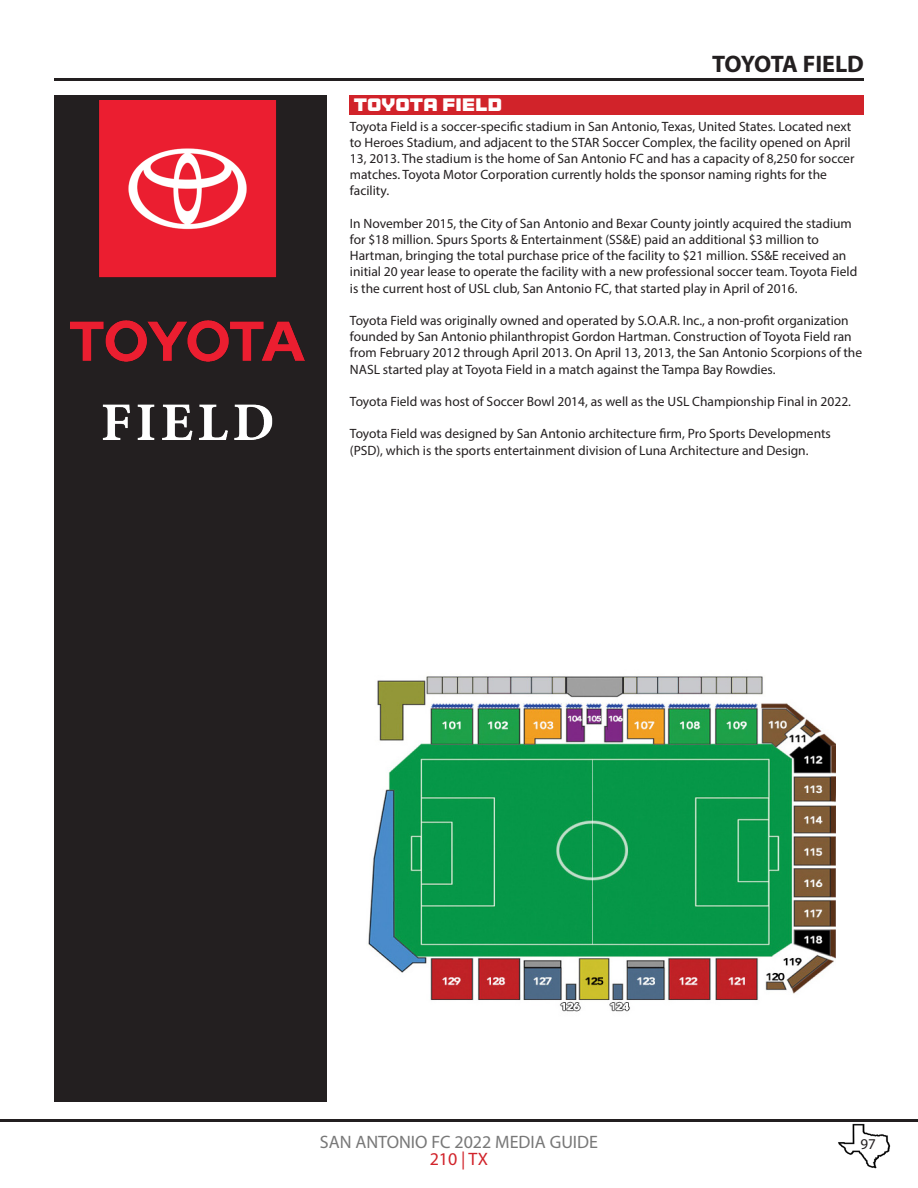
<style>
.page{position:relative;width:918px;height:1188px;background:#fff}
.page>*{position:absolute;margin:0;border:0;box-sizing:border-box;transform-origin:0 0}
.t1{font:700 24px "Myriad Pro";letter-spacing:-.03em;color:#231f20}
.t2{font:18px "Myriad Pro";color:#787878}
.t3{font:800 18px "Sporty Pro";color:#fff}
.t4{font:18px "Myriad Pro";color:#d1232a}
.t5{font:15px "Myriad Pro";color:#231f20}
.t6{font:13.5px/16.2px "Myriad Pro";color:#231f20}
</style>
<div class="page">
<hr style="left:0;top:1119px;width:918px;height:3px;background:#231f20">
<img style="left:838px;top:1123px;width:53px;height:46px">
<hr style="left:54px;top:78px;width:810px;height:3px;background:#231f20">
<div style="left:54px;top:95px;width:272px;height:1007px;background:#231f20"></div>
<img style="left:70px;top:100px;width:235px;height:339px">
<img style="left:368px;top:676px;width:468px;height:336px">
<div style="left:350px;top:95px;width:514px;height:20px;background:#d1232a"></div>
<p class="t3" style="left:354px;top:92px;width:150px">TOYOTA FIELD</p>
<p class="t1" style="left:712px;top:48px;width:153px">TOYOTA FIELD</p>
<p class="t6" style="left:350px;top:118px;width:506px">Toyota Field is a soccer-specific stadium in San Antonio, Texas, United States. Located next to Heroes Stadium, and adjacent to the STAR Soccer Complex, the facility opened on April 13, 2013. The stadium is the home of San Antonio FC and has a capacity of 8,250 for soccer matches. Toyota Motor Corporation currently holds the sponsor naming rights for the facility.</p>
<p class="t6" style="left:350px;top:215px;width:509px">In November 2015, the City of San Antonio and Bexar County jointly acquired the stadium for $18 million. Spurs Sports &amp; Entertainment (SS&amp;E) paid an additional $3 million to Hartman, bringing the total purchase price of the facility to $21 million. SS&amp;E received an initial 20 year lease to operate the facility with a new professional soccer team. Toyota Field is the current host of USL club, San Antonio FC, that started play in April of 2016.</p>
<p class="t6" style="left:350px;top:312px;width:514px">Toyota Field was originally owned and operated by S.O.A.R. Inc., a non-profit organization founded by San Antonio philanthropist Gordon Hartman. Construction of Toyota Field ran from February 2012 through April 2013. On April 13, 2013, the San Antonio Scorpions of the NASL started play at Toyota Field in a match against the Tampa Bay Rowdies.</p>
<p class="t6" style="left:350px;top:393px;width:503px">Toyota Field was host of Soccer Bowl 2014, as well as the USL Championship Final in 2022.</p>
<p class="t6" style="left:350px;top:426px;width:483px">Toyota Field was designed by San Antonio architecture firm, Pro Sports Developments (PSD), which is the sports entertainment division of Luna Architecture and Design.</p>
<h2 class="t2" style="left:320px;top:1131px;width:280px">SAN ANTONIO FC 2022 MEDIA GUIDE</h2>
<p class="t5" style="left:861px;top:1135px;width:17px">97</p>
<h2 class="t4" style="left:430px;top:1148px;width:60px">210 | TX</h2>
</div>
